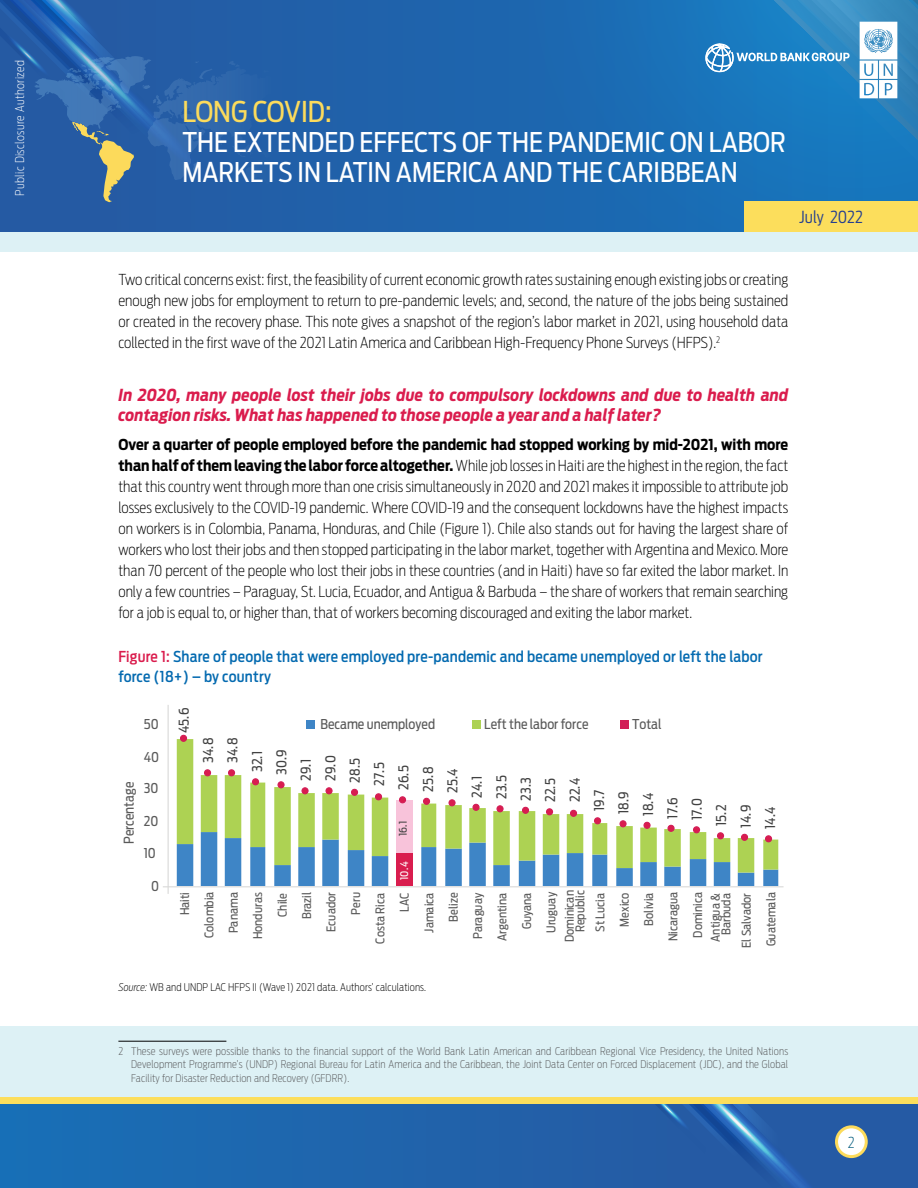
<style>
.page{position:relative;width:918px;height:1188px;background:#fff}
.page>*{position:absolute;margin:0;border:0;box-sizing:border-box;transform-origin:0 0}
.t1{font:28.5px "Antenna Cond";color:#fcdb5c}
.t2{font:27px/30px "Antenna Cond";color:#fff}
.t3{font:italic 700 16.5px/19.5px "Antenna Cond";letter-spacing:.01em;color:#da1c4d}
.t4{font:300 16.5px "Antenna Cond";color:#25408f}
.t5{font:200 15px/21px "Antenna Cond";color:#000;text-align:justify}
.t6{font:500 15px/19.5px "Antenna Cond";letter-spacing:.015em;color:#046ab0}
.t7{font:200 15px "Antenna Cond";color:#005a7c}
.t8{font:13.5px "Antenna Cond";color:#414141}
.t9{font:13.5px "Antenna Cond";color:#5a5a5a}
.t10{font:12px/24.5px "Antenna Cond";color:#5a5a5a;text-align:right}
.t11{font:200 12px "Antenna Cond";letter-spacing:.03em;color:#fff}
.t12{font:200 10.5px/13.5px "Antenna Cond";letter-spacing:.015em;color:#58595b;text-align:justify}
.t13{font:200 10.5px "Antenna Cond";letter-spacing:.01em;color:#000}
.t14{font:10.5px "Antenna Cond";color:#fff}
.t15{font:10.5px "Antenna Cond";color:#414141}
.s1{font-weight:700}
.s2{color:#da1c4d}
.s3{font-style:italic}
</style>
<div class="page">
<div style="left:0;top:1104px;width:918px;height:84px;background:linear-gradient(to bottom,#1e66ae,#1e66ae)"></div>
<div style="left:0;top:0;width:918px;height:233px;background:#2062ab"></div>
<svg style="left:0;top:202px;width:286px;height:31px"></svg>
<svg style="left:507px;top:0;width:237px;height:233px"></svg>
<svg style="left:0;top:0;width:254px;height:202px"></svg>
<div style="left:683px;top:0;width:235px;height:202px;background:#1a72b9"></div>
<div style="left:744px;top:201px;width:174px;height:32px;background:#fcde5c"></div>
<svg style="left:520px;top:1104px;width:350px;height:84px;background:#2c63a8"></svg>
<div style="left:0;top:1097px;width:918px;height:7px;background:#fcde5c"></div>
<svg style="left:702px;top:0;width:216px;height:199px;background:#2d85c3"></svg>
<div style="left:0;top:233px;width:918px;height:864px;background:#ddf1f5"></div>
<div style="left:0;top:253px;width:918px;height:773px;background:#fff"></div>
<hr style="left:118px;top:1041px;width:108px;height:1px;background:#000">
<svg style="left:177px;top:739px;width:57px;height:31px"></svg>
<hr style="left:163px;top:886px;width:621px;height:1px;background:#d9d9d8">
<hr style="left:168px;top:705px;width:1px;height:189px;background:#d9d9d8">
<svg style="left:181px;top:735px;width:6px;height:6px"></svg>
<div style="left:180px;top:735px;width:7px;height:7px;border:1px solid #d21d57;border-radius:50%"></div>
<div style="left:204px;top:769px;width:7px;height:7px;border:1px solid #d21d57;border-radius:50%"></div>
<div style="left:228px;top:769px;width:7px;height:7px;border:1px solid #d21d57;border-radius:50%"></div>
<svg style="left:177px;top:770px;width:601px;height:116px"></svg>
<div style="left:765px;top:835px;width:7px;height:7px;border:1px solid #d21d57;border-radius:50%"></div>
<div style="left:306px;top:720px;width:9px;height:9px;background:#3e85c6"></div>
<div style="left:472px;top:720px;width:9px;height:9px;background:#add253"></div>
<div style="left:620px;top:720px;width:9px;height:9px;background:#d21d57"></div>
<p class="t11" style="left:13px;top:196px;width:137px;rotate:-90deg">Public Disclosure Authorized</p>
<h1 class="t1" style="left:182px;top:95px;width:151px">LONG COVID:</h1>
<h2 class="t2" style="left:182px;top:127px;width:605px">THE EXTENDED EFFECTS OF THE PANDEMIC ON LABOR<br>MARKETS IN LATIN AMERICA AND THE CARIBBEAN</h2>
<p class="t4" style="left:799px;top:207px;width:65px">July 2022</p>
<p class="t5" style="left:118px;top:270px;width:671px">Two critical concerns exist: first, the feasibility of current economic growth rates sustaining enough existing jobs or creating enough new jobs for employment to return to pre-pandemic levels; and, second, the nature of the jobs being sustained or created in the recovery phase. This note gives a snapshot of the region’s labor market in 2021, using household data collected in the first wave of the 2021 Latin America and Caribbean High-Frequency Phone Surveys (HFPS).<sup>2</sup></p>
<p class="t3" style="left:118px;top:385px;width:671px">In 2020, many people lost their jobs due to compulsory lockdowns and due to health and contagion risks. What has happened to those people a year and a half later?</p>
<p class="t5" style="left:118px;top:434px;width:671px"><span class="s1">Over a quarter of people employed before the pandemic had stopped working by mid-2021, with more than half of them leaving the labor force altogether.</span> While job losses in Haiti are the highest in the region, the fact that this country went through more than one crisis simultaneously in 2020 and 2021 makes it impossible to attribute job losses exclusively to the COVID-19 pandemic. Where COVID-19 and the consequent lockdowns have the highest impacts on workers is in Colombia, Panama, Honduras, and Chile (Figure 1). Chile also stands out for having the largest share of workers who lost their jobs and then stopped participating in the labor market, together with Argentina and Mexico. More than 70 percent of the people who lost their jobs in these countries (and in Haiti) have so far exited the labor market. In only a few countries – Paraguay, St. Lucia, Ecuador, and Antigua &amp; Barbuda – the share of workers that remain searching for a job is equal to, or higher than, that of workers becoming discouraged and exiting the labor market.</p>
<p class="t6" style="left:118px;top:647px;width:646px"><span class="s2">Figure 1:</span> Share of people that were employed pre-pandemic and became unemployed or left the labor force (18+) – by country</p>
<p class="t9" style="left:144px;top:716px;width:16px">50</p>
<p class="t9" style="left:144px;top:749px;width:17px">40</p>
<p class="t9" style="left:121px;top:844px;width:64px;rotate:-90deg">Percentage</p>
<p class="t9" style="left:144px;top:780px;width:16px">30</p>
<p class="t9" style="left:144px;top:813px;width:16px">20</p>
<p class="t9" style="left:144px;top:845px;width:14px">10</p>
<p class="t9" style="left:151px;top:878px;width:9px">0</p>
<p class="t8" style="left:176px;top:733px;width:27px;rotate:-90deg">45.6</p>
<p class="t8" style="left:200px;top:763px;width:27px;rotate:-90deg">34.8</p>
<p class="t8" style="left:225px;top:763px;width:27px;rotate:-90deg">34.8</p>
<p class="t9" style="left:320px;top:716px;width:116px">Became unemployed</p>
<p class="t9" style="left:484px;top:716px;width:106px">Left the labor force</p>
<p class="t9" style="left:632px;top:716px;width:31px">Total</p>
<p class="t8" style="left:249px;top:772px;width:23px;rotate:-90deg">32.1</p>
<p class="t8" style="left:274px;top:775px;width:27px;rotate:-90deg">30.9</p>
<p class="t8" style="left:298px;top:781px;width:24px;rotate:-90deg">29.1</p>
<p class="t8" style="left:322px;top:781px;width:27px;rotate:-90deg">29.0</p>
<p class="t8" style="left:347px;top:783px;width:26px;rotate:-90deg">28.5</p>
<p class="t8" style="left:371px;top:786px;width:25px;rotate:-90deg">27.5</p>
<p class="t8" style="left:396px;top:790px;width:26px;rotate:-90deg">26.5</p>
<p class="t8" style="left:420px;top:792px;width:26px;rotate:-90deg">25.8</p>
<p class="t8" style="left:445px;top:793px;width:26px;rotate:-90deg">25.4</p>
<p class="t8" style="left:469px;top:798px;width:23px;rotate:-90deg">24.1</p>
<p class="t8" style="left:493px;top:799px;width:25px;rotate:-90deg">23.5</p>
<p class="t8" style="left:518px;top:801px;width:25px;rotate:-90deg">23.3</p>
<p class="t8" style="left:542px;top:802px;width:25px;rotate:-90deg">22.5</p>
<p class="t8" style="left:567px;top:802px;width:26px;rotate:-90deg">22.4</p>
<p class="t8" style="left:591px;top:811px;width:23px;rotate:-90deg">19.7</p>
<p class="t8" style="left:616px;top:814px;width:24px;rotate:-90deg">18.9</p>
<p class="t8" style="left:640px;top:816px;width:24px;rotate:-90deg">18.4</p>
<p class="t8" style="left:664px;top:819px;width:23px;rotate:-90deg">17.6</p>
<p class="t8" style="left:689px;top:820px;width:23px;rotate:-90deg">17.0</p>
<p class="t8" style="left:713px;top:826px;width:23px;rotate:-90deg">15.2</p>
<p class="t8" style="left:738px;top:828px;width:24px;rotate:-90deg">14.9</p>
<p class="t8" style="left:762px;top:829px;width:24px;rotate:-90deg">14.4</p>
<p class="t15" style="left:397px;top:836px;width:17px;rotate:-90deg">16.1</p>
<p class="t14" style="left:398px;top:880px;width:20px;rotate:-90deg">10.4</p>
<p class="t10" style="left:172px;top:944px;width:53px;rotate:-90deg">Haiti<br>Colombia<br>Panama<br>Honduras<br>Chile<br>Brazil<br>Ecuador<br>Peru<br>Costa Rica<br>LAC<br>Jamaica<br>Belize<br>Paraguay<br>Argentina<br>Guyana<br>Uruguay</p>
<p class="t10" style="left:564px;top:942px;width:53px;line-height:10.5px;rotate:-90deg">Dominican<br>Republic</p>
<p class="t10" style="left:588px;top:941px;width:51px;rotate:-90deg">St Lucia<br>Mexico<br>Bolivia<br>Nicaragua<br>Dominica</p>
<p class="t10" style="left:710px;top:942px;width:50px;line-height:10.5px;text-align:center;rotate:-90deg">Antigua &amp;<br>Barbuda</p>
<p class="t10" style="left:734px;top:948px;width:57px;text-align:left;rotate:-90deg">El Salvador<br>Guatemala</p>
<p class="t13" style="left:118px;top:981px;width:309px"><span class="s3">Source:</span> WB and UNDP LAC HFPS II (Wave 1) 2021 data. Authors’ calculations.</p>
<p class="t12" style="left:131px;top:1044px;width:659px;text-indent:-13px">2 These surveys were possible thanks to the financial support of the World Bank Latin American and Caribbean Regional Vice Presidency, the United Nations Development Programme’s (UNDP) Regional Bureau for Latin America and the Caribbean, the Joint Data Center on Forced Displacement (JDC), and the Global Facility for Disaster Reduction and Recovery (GFDRR).</p>
<p class="t7" style="left:848px;top:1134px;width:8px">2</p>
</div>
